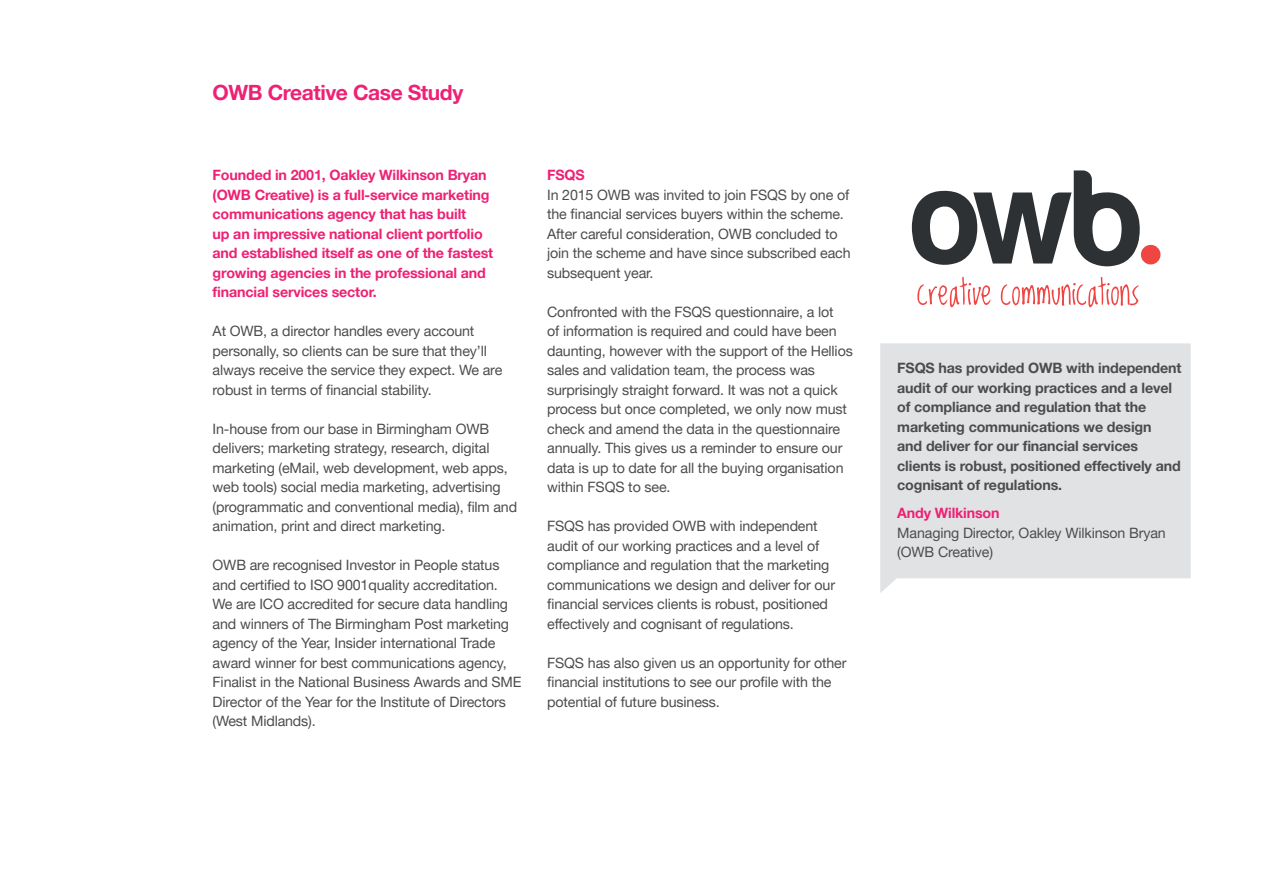
<style>
.page{position:relative;width:1263px;height:893px;background:#fff}
.page>*{position:absolute;margin:0;border:0;box-sizing:border-box;transform-origin:0 0}
.t1{font:700 21px "Helvetica Neue LT Pro";letter-spacing:-.02em;color:#ee2174}
.t2{font:14.25px/19.5px "Helvetica Neue LT Pro";letter-spacing:-.01em;color:#4b4c4d}
.t3{font:700 14.25px/19.5px "Helvetica Neue LT Pro";letter-spacing:-.01em;color:#ee2174}
.t4{font:700 14.25px/19.5px "Helvetica Neue LT Pro";letter-spacing:-.01em;color:#4b4c4d}
.s1{font-weight:700;color:#ee2174}
</style>
<div class="page">
<div style="left:880px;top:343px;width:311px;height:250px;background:#e1e2e4"></div>
<svg style="left:912px;top:170px;width:228px;height:97px"></svg>
<div style="left:1141px;top:245px;width:19px;height:19px;background:#ef4644;border-radius:50%"></div>
<svg style="left:917px;top:277px;width:74px;height:30px"></svg>
<svg style="left:1001px;top:277px;width:137px;height:30px"></svg>
<p class="t1" style="left:213px;top:80px;width:252px">OWB Creative Case Study</p>
<p class="t3" style="left:213px;top:165px;width:282px">Founded in 2001, Oakley Wilkinson Bryan (OWB Creative) is a full-service marketing communications agency that has built<br>up an impressive national client portfolio and established itself as one of the fastest growing agencies in the professional and financial services sector.</p>
<p class="t2" style="left:213px;top:321px;width:291px">At OWB, a director handles every account personally, so clients can be sure that they’ll always receive the service they expect. We are robust in terms of financial stability.</p>
<p class="t2" style="left:213px;top:419px;width:306px">In-house from our base in Birmingham OWB delivers; marketing strategy, research, digital marketing (eMail, web development, web apps, web tools) social media marketing, advertising (programmatic and conventional media), film and animation, print and direct marketing.</p>
<p class="t2" style="left:213px;top:555px;width:310px">OWB are recognised Investor in People status and certified to ISO 9001quality accreditation.<br>We are ICO accredited for secure data handling and winners of The Birmingham Post marketing agency of the Year, Insider international Trade award winner for best communications agency, Finalist in the National Business Awards and SME Director of the Year for the Institute of Directors (West Midlands).</p>
<p class="t3" style="left:547px;top:165px;width:39px">FSQS</p>
<p class="t2" style="left:547px;top:185px;width:305px">In 2015 OWB was invited to join FSQS by one of the financial services buyers within the scheme.<br>After careful consideration, OWB concluded to join the scheme and have since subscribed each subsequent year.</p>
<p class="t2" style="left:547px;top:302px;width:307px">Confronted with the FSQS questionnaire, a lot<br>of information is required and could have been daunting, however with the support of the Hellios sales and validation team, the process was surprisingly straight forward. It was not a quick process but once completed, we only now must check and amend the data in the questionnaire annually. This gives us a reminder to ensure our data is up to date for all the buying organisation within FSQS to see.</p>
<p class="t2" style="left:547px;top:516px;width:289px">FSQS has provided OWB with independent audit of our working practices and a level of compliance and regulation that the marketing communications we design and deliver for our financial services clients is robust, positioned effectively and cognisant of regulations.</p>
<p class="t2" style="left:547px;top:653px;width:301px">FSQS has also given us an opportunity for other financial institutions to see our profile with the potential of future business.</p>
<p class="t4" style="left:897px;top:358px;width:286px">FSQS has provided OWB with independent audit of our working practices and a level of compliance and regulation that the marketing communications we design<br>and deliver for our financial services clients is robust, positioned effectively and cognisant of regulations.</p>
<p class="t2" style="left:897px;top:503px;width:270px"><span class="s1">Andy Wilkinson<br></span>Managing Director, Oakley Wilkinson Bryan (OWB Creative)</p>
</div>
